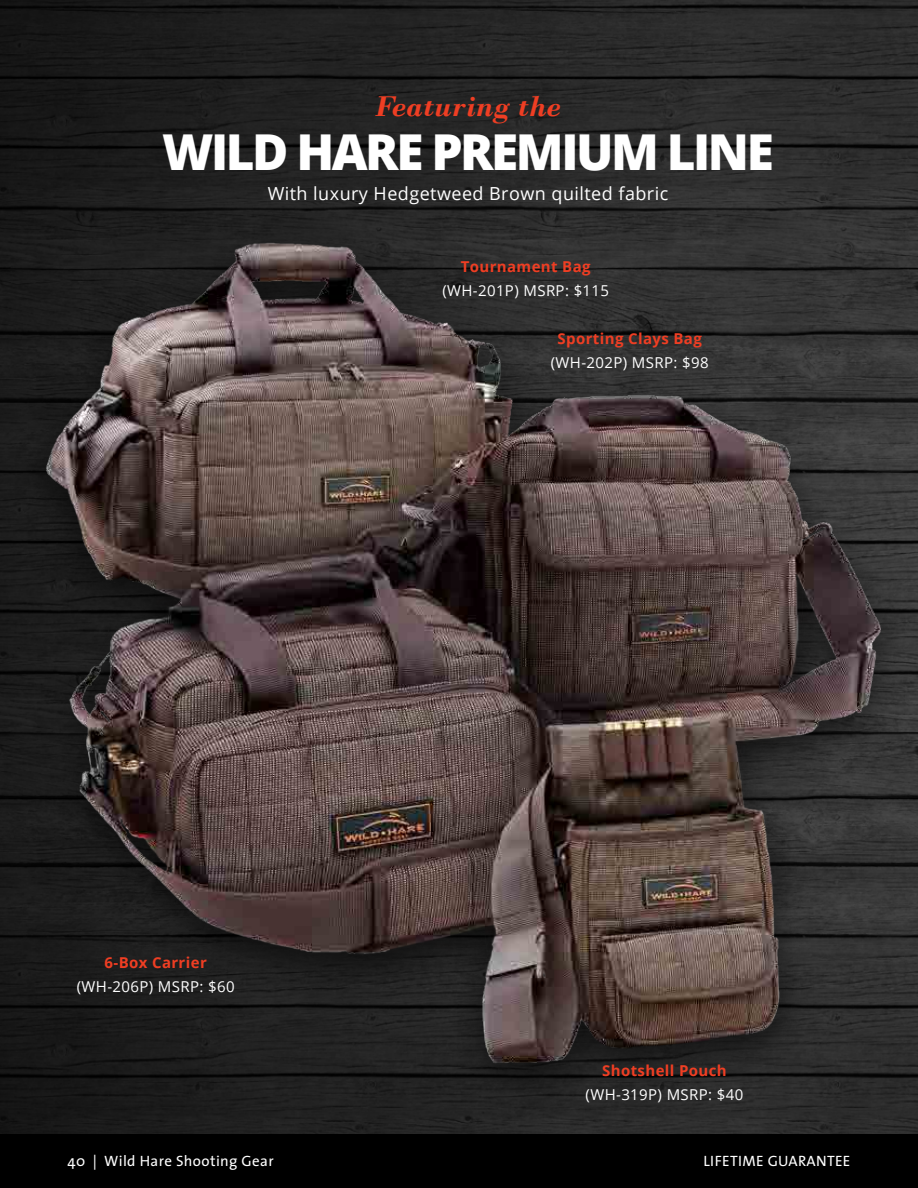
<style>
.page{position:relative;width:918px;height:1188px;background:#fff}
.page>*{position:absolute;margin:0;border:0;box-sizing:border-box;transform-origin:0 0}
.t1{font:800 49.5px "Open Sans";letter-spacing:-.05em;color:#fff}
.t2{font:italic 700 30px "Bodoni";color:#ef3e23}
.t3{font:18px "Open Sans";letter-spacing:.025em;color:#fff}
.t4{font:15px "Open Sans";letter-spacing:.025em;color:#fff}
.t5{font:700 15px "Open Sans";letter-spacing:.025em;color:#ef3e23}
.t6{font:15px "The Sans";letter-spacing:.025em;color:#fff}
</style>
<div class="page">
<img style="left:0;top:0;width:918px;height:1134px">
<div style="left:13px;top:222px;width:901px;height:890px;background:#000;opacity:.6"></div>
<img style="left:36px;top:123px;width:846px;height:1011px">
<div style="left:0;top:1134px;width:918px;height:54px;background:#000"></div>
<h2 class="t2" style="left:375px;top:88px;width:188px">Featuring the</h2>
<h1 class="t1" style="left:162px;top:114px;width:613px">WILD HARE PREMIUM LINE</h1>
<p class="t3" style="left:268px;top:181px;width:402px">With luxury Hedgetweed Brown quilted fabric</p>
<p class="t5" style="left:461px;top:255px;width:131px">Tournament Bag</p>
<p class="t4" style="left:442px;top:280px;width:168px">(WH-201P) MSRP: $115</p>
<p class="t5" style="left:558px;top:327px;width:146px">Sporting Clays Bag</p>
<p class="t4" style="left:551px;top:352px;width:159px">(WH-202P) MSRP: $98</p>
<p class="t5" style="left:105px;top:951px;width:104px">6-Box Carrier</p>
<p class="t4" style="left:77px;top:976px;width:159px">(WH-206P) MSRP: $60</p>
<p class="t5" style="left:602px;top:1059px;width:126px">Shotshell Pouch</p>
<p class="t4" style="left:586px;top:1084px;width:159px">(WH-319P) MSRP: $40</p>
<p class="t6" style="left:68px;top:1148px;width:208px">40 | Wild Hare Shooting Gear</p>
<p class="t6" style="left:704px;top:1148px;width:148px">LIFETIME GUARANTEE</p>
</div>
